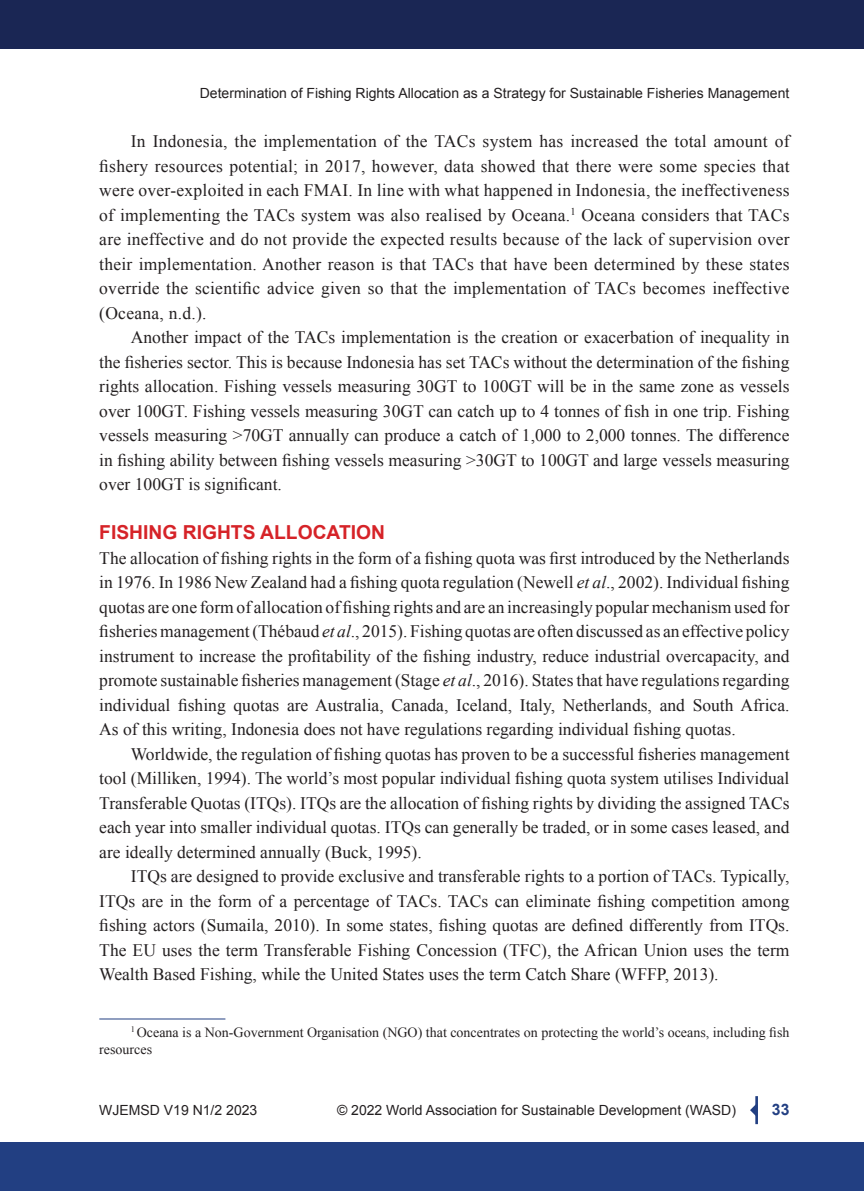
<style>
.page{position:relative;width:864px;height:1191px;background:#fff}
.page>*{position:absolute;margin:0;border:0;box-sizing:border-box;transform-origin:0 0}
.t1{font:700 19.25px "Arial";color:#d62328}
.Tx{font:17.5px/24.5px "Times New Roman";color:#231f20;text-align:justify}
.TxF{font:17.5px/24.5px "Times New Roman";color:#231f20;text-align:justify}
.t2{font:700 15.75px "Arial";color:#223f82}
.t3{font:14px "Arial";color:#231f20}
.FN{font:14px/17.5px "Times New Roman";color:#231f20}
.s1{font-style:italic}
</style>
<div class="page">
<div style="left:0;top:1142px;width:863px;height:49px;background:#223f82"></div>
<hr style="left:755px;top:1096px;width:2px;height:28px;background:#223f82">
<svg style="left:750px;top:1102px;width:6px;height:15px"></svg>
<div style="left:0;top:0;width:863px;height:49px;background:#1a2654"></div>
<hr style="left:99px;top:1018px;width:126px;height:1px;background:#223f82">
<p class="t3" style="left:200px;top:84px;width:591px">Determination of Fishing Rights Allocation as a Strategy for Sustainable Fisheries Management</p>
<p class="Tx" style="left:99px;top:129px;width:691px;text-indent:32px">In Indonesia, the implementation of the TACs system has increased the total amount of fishery resources potential; in 2017, however, data showed that there were some species that were over-exploited in each FMAI. In line with what happened in Indonesia, the ineffectiveness of implementing the TACs system was also realised by Oceana.<sup>1</sup> Oceana considers that TACs are ineffective and do not provide the expected results because of the lack of supervision over their implementation. Another reason is that TACs that have been determined by these states override the scientific advice given so that the implementation of TACs becomes ineffective (Oceana, n.d.).</p>
<p class="Tx" style="left:99px;top:325px;width:691px;text-indent:32px">Another impact of the TACs implementation is the creation or exacerbation of inequality in the fisheries sector. This is because Indonesia has set TACs without the determination of the fishing rights allocation. Fishing vessels measuring 30GT to 100GT will be in the same zone as vessels over 100GT. Fishing vessels measuring 30GT can catch up to 4 tonnes of fish in one trip. Fishing vessels measuring &gt;70GT annually can produce a catch of 1,000 to 2,000 tonnes. The difference in fishing ability between fishing vessels measuring &gt;30GT to 100GT and large vessels measuring over 100GT is significant.</p>
<h1 class="t1" style="left:99px;top:519px;width:287px">FISHING RIGHTS ALLOCATION</h1>
<p class="TxF" style="left:99px;top:545px;width:691px">The allocation of fishing rights in the form of a fishing quota was first introduced by the Netherlands in 1976. In 1986 New Zealand had a fishing quota regulation (Newell <span class="s1">et al</span>., 2002). Individual fishing quotas are one form of allocation of fishing rights and are an increasingly popular mechanism used for fisheries management (Thébaud <span class="s1">et al</span>., 2015). Fishing quotas are often discussed as an effective policy instrument to increase the profitability of the fishing industry, reduce industrial overcapacity, and promote sustainable fisheries management (Stage <span class="s1">et al</span>., 2016). States that have regulations regarding individual fishing quotas are Australia, Canada, Iceland, Italy, Netherlands, and South Africa.<br>As of this writing, Indonesia does not have regulations regarding individual fishing quotas.</p>
<p class="Tx" style="left:99px;top:741px;width:691px;text-indent:32px">Worldwide, the regulation of fishing quotas has proven to be a successful fisheries management tool (Milliken, 1994). The world’s most popular individual fishing quota system utilises Individual Transferable Quotas (ITQs). ITQs are the allocation of fishing rights by dividing the assigned TACs each year into smaller individual quotas. ITQs can generally be traded, or in some cases leased, and are ideally determined annually (Buck, 1995).</p>
<p class="Tx" style="left:99px;top:864px;width:691px;text-indent:32px">ITQs are designed to provide exclusive and transferable rights to a portion of TACs. Typically, ITQs are in the form of a percentage of TACs. TACs can eliminate fishing competition among fishing actors (Sumaila, 2010). In some states, fishing quotas are defined differently from ITQs.<br>The EU uses the term Transferable Fishing Concession (TFC), the African Union uses the term Wealth Based Fishing, while the United States uses the term Catch Share (WFFP, 2013).</p>
<p class="FN" style="left:99px;top:1022px;width:691px;text-indent:32px"><sup>1</sup> Oceana is a Non-Government Organisation (NGO) that concentrates on protecting the world’s oceans, including fish resources</p>
<p class="t3" style="left:99px;top:1101px;width:159px">WJEMSD V19 N1/2 2023</p>
<p class="t3" style="left:337px;top:1101px;width:400px">© 2022 World Association for Sustainable Development (WASD)</p>
<p class="t2" style="left:771px;top:1099px;width:19px">33</p>
</div>
